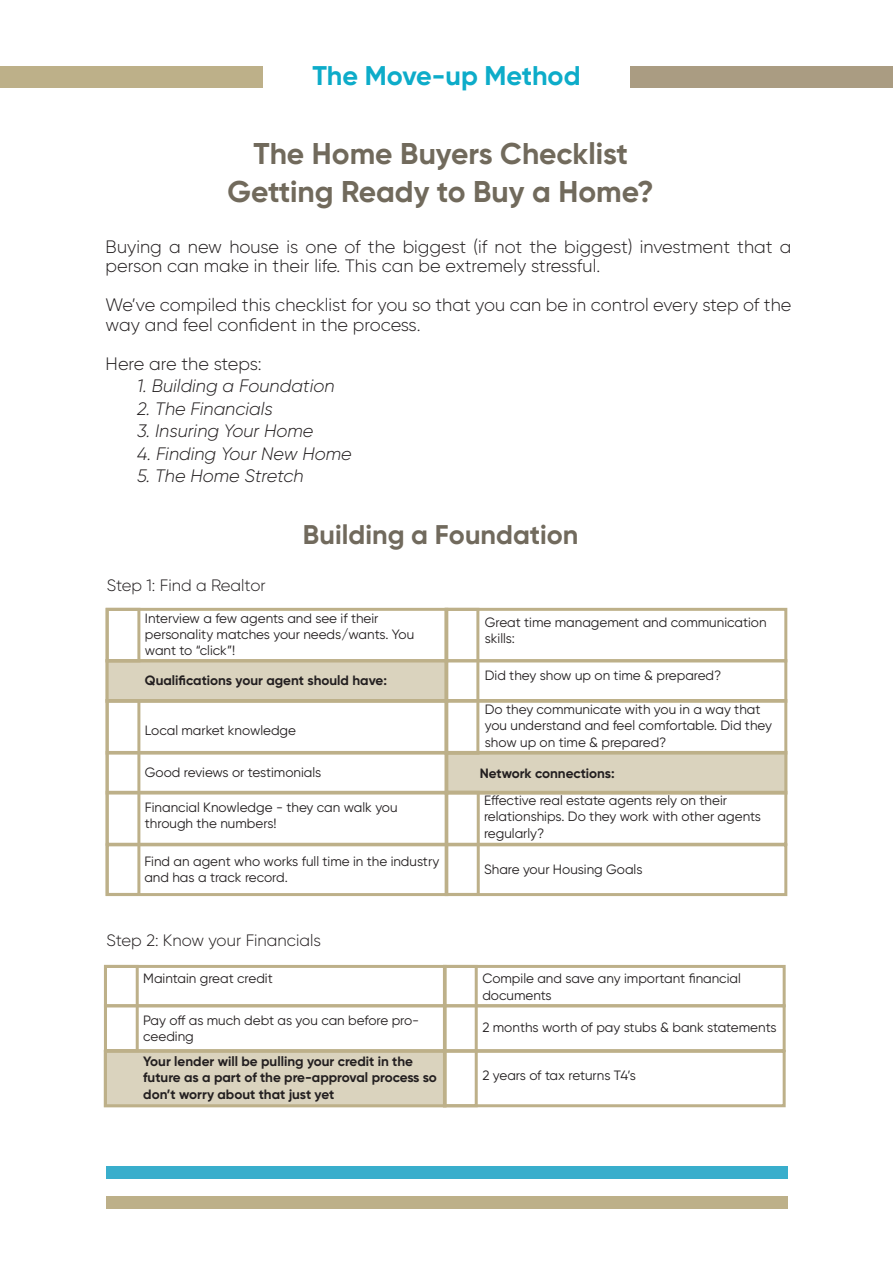
<style>
.page{position:relative;width:893px;height:1263px;background:#fff}
.page>*{position:absolute;margin:0;border:0;box-sizing:border-box;transform-origin:0 0}
.t1{font:700 30px "Gilroy";color:#716a5c}
.t2{font:700 27px "Gilroy";color:#716a5d}
.t3{font:700 27px "Gilroy";color:#0dacc9}
.t4{font:300 18px/19.5px "Gilroy";color:#231f20}
.t5{font:italic 300 18px "Gilroy";color:#231f20}
.t6{font:300 16.5px "Gilroy";color:#231f20}
.t7{font:13.5px/16.2px "Gilroy";color:#231f20}
.t8{font:700 13.5px/16.2px "Gilroy";color:#231f20}
</style>
<div class="page">
<div style="left:106px;top:1167px;width:681px;height:12px;background:#39aecc"></div>
<div style="left:106px;top:1196px;width:681px;height:12px;background:#bdb089"></div>
<div style="left:0;top:66px;width:263px;height:22px;background:#bdb089"></div>
<div style="left:630px;top:66px;width:263px;height:22px;background:#aa9c82"></div>
<div style="left:445px;top:751px;width:342px;height:43px;background:#dad3be"></div>
<div style="left:105px;top:659px;width:343px;height:44px;background:#dad3be;border:3px solid #bdb089"></div>
<div style="left:104px;top:1050px;width:342px;height:57px;background:#dad3be"></div>
<div style="left:106px;top:608px;width:342px;height:54px;border:3px solid #bdb089"></div>
<div style="left:104px;top:965px;width:343px;height:42px;border:3px solid #bdb089"></div>
<div style="left:106px;top:659px;width:342px;height:44px;border:3px solid #bdb089"></div>
<div style="left:106px;top:751px;width:342px;height:43px;border:3px solid #bdb089"></div>
<div style="left:104px;top:1004px;width:343px;height:48px;border:3px solid #bdb089"></div>
<div style="left:106px;top:791px;width:342px;height:55px;border:3px solid #bdb089"></div>
<div style="left:106px;top:843px;width:342px;height:53px;border:3px solid #bdb089"></div>
<div style="left:104px;top:1050px;width:343px;height:57px;border:3px solid #bdb089"></div>
<div style="left:445px;top:608px;width:342px;height:54px;border:3px solid #bdb089"></div>
<div style="left:445px;top:699px;width:342px;height:55px;border:3px solid #bdb089"></div>
<div style="left:443px;top:965px;width:343px;height:42px;border:3px solid #bdb089"></div>
<div style="left:445px;top:659px;width:342px;height:44px;border:3px solid #bdb089"></div>
<div style="left:445px;top:751px;width:342px;height:43px;border:3px solid #bdb089"></div>
<div style="left:443px;top:1004px;width:343px;height:48px;border:3px solid #bdb089"></div>
<div style="left:445px;top:791px;width:342px;height:55px;border:3px solid #bdb089"></div>
<div style="left:445px;top:843px;width:342px;height:53px;border:3px solid #bdb089"></div>
<div style="left:443px;top:1050px;width:343px;height:57px;border:3px solid #bdb089"></div>
<div style="left:106px;top:608px;width:34px;height:54px;border:3px solid #bdb089"></div>
<div style="left:445px;top:791px;width:35px;height:105px;border:3px solid #bdb089"></div>
<div style="left:106px;top:699px;width:34px;height:197px;border:3px solid #bdb089"></div>
<div style="left:104px;top:965px;width:35px;height:87px;border:3px solid #bdb089"></div>
<div style="left:445px;top:608px;width:34px;height:146px;border:3px solid #bdb089"></div>
<div style="left:443px;top:965px;width:35px;height:142px;border:3px solid #bdb089"></div>
<h2 class="t3" style="left:312px;top:59px;width:270px">The Move-up Method</h2>
<p class="t1" style="left:253px;top:135px;width:376px">The Home Buyers Checklist</p>
<p class="t1" style="left:228px;top:173px;width:428px">Getting Ready to Buy a Home?</p>
<p class="t4" style="left:106px;top:236px;width:687px">Buying a new house is one of the biggest (if not the biggest) investment that a person can make in their life. This can be extremely stressful.</p>
<p class="t4" style="left:106px;top:295px;width:687px">We’ve compiled this checklist for you so that you can be in control every step of the way and feel confident in the process.</p>
<p class="t4" style="left:106px;top:353px;width:158px">Here are the steps:</p>
<p class="t5" style="left:137px;top:375px;width:199px">1. Building a Foundation</p>
<p class="t5" style="left:137px;top:397px;width:137px">2. The Financials</p>
<p class="t5" style="left:137px;top:420px;width:178px">3. Insuring Your Home</p>
<p class="t5" style="left:137px;top:442px;width:216px">4. Finding Your New Home</p>
<p class="t5" style="left:137px;top:465px;width:168px">5. The Home Stretch</p>
<p class="t6" style="left:107px;top:575px;width:160px">Step 1: Find a Realtor</p>
<p class="t2" style="left:303px;top:517px;width:277px">Building a Foundation</p>
<p class="t7" style="left:145px;top:610px;width:271px">Interview a few agents and see if their personality matches your needs/wants. You want to “click”!</p>
<p class="t8" style="left:145px;top:672px;width:244px">Qualifications your agent should have:</p>
<p class="t7" style="left:145px;top:721px;width:153px">Local market knowledge</p>
<p class="t7" style="left:145px;top:764px;width:178px">Good reviews or testimonials</p>
<p class="t7" style="left:145px;top:799px;width:254px">Financial Knowledge - they can walk you through the numbers!</p>
<p class="t7" style="left:144px;top:853px;width:296px">Find an agent who works full time in the industry and has a track record.</p>
<p class="t6" style="left:107px;top:930px;width:216px">Step 2: Know your Financials</p>
<p class="t7" style="left:485px;top:614px;width:283px">Great time management and communication skills:</p>
<p class="t7" style="left:485px;top:667px;width:238px">Did they show up on time &amp; prepared?</p>
<p class="t7" style="left:485px;top:701px;width:289px">Do they communicate with you in a way that you understand and feel comfortable. Did they show up on time &amp; prepared?</p>
<p class="t8" style="left:480px;top:765px;width:136px">Network connections:</p>
<p class="t7" style="left:484px;top:792px;width:278px">Effective real estate agents rely on their relationships. Do they work with other agents regularly?</p>
<p class="t7" style="left:484px;top:861px;width:160px">Share your Housing Goals</p>
<p class="t7" style="left:143px;top:970px;width:131px">Maintain great credit</p>
<p class="t7" style="left:482px;top:970px;width:260px">Compile and save any important financial documents</p>
<p class="t7" style="left:143px;top:1011px;width:278px">Pay off as much debt as you can before pro&shy;ceeding</p>
<p class="t7" style="left:482px;top:1019px;width:296px">2 months worth of pay stubs &amp; bank statements</p>
<p class="t8" style="left:143px;top:1053px;width:295px">Your lender will be pulling your credit in the future as a part of the pre-approval process so don’t worry about that just yet</p>
<p class="t7" style="left:482px;top:1067px;width:155px">2 years of tax returns T4’s</p>
</div>
